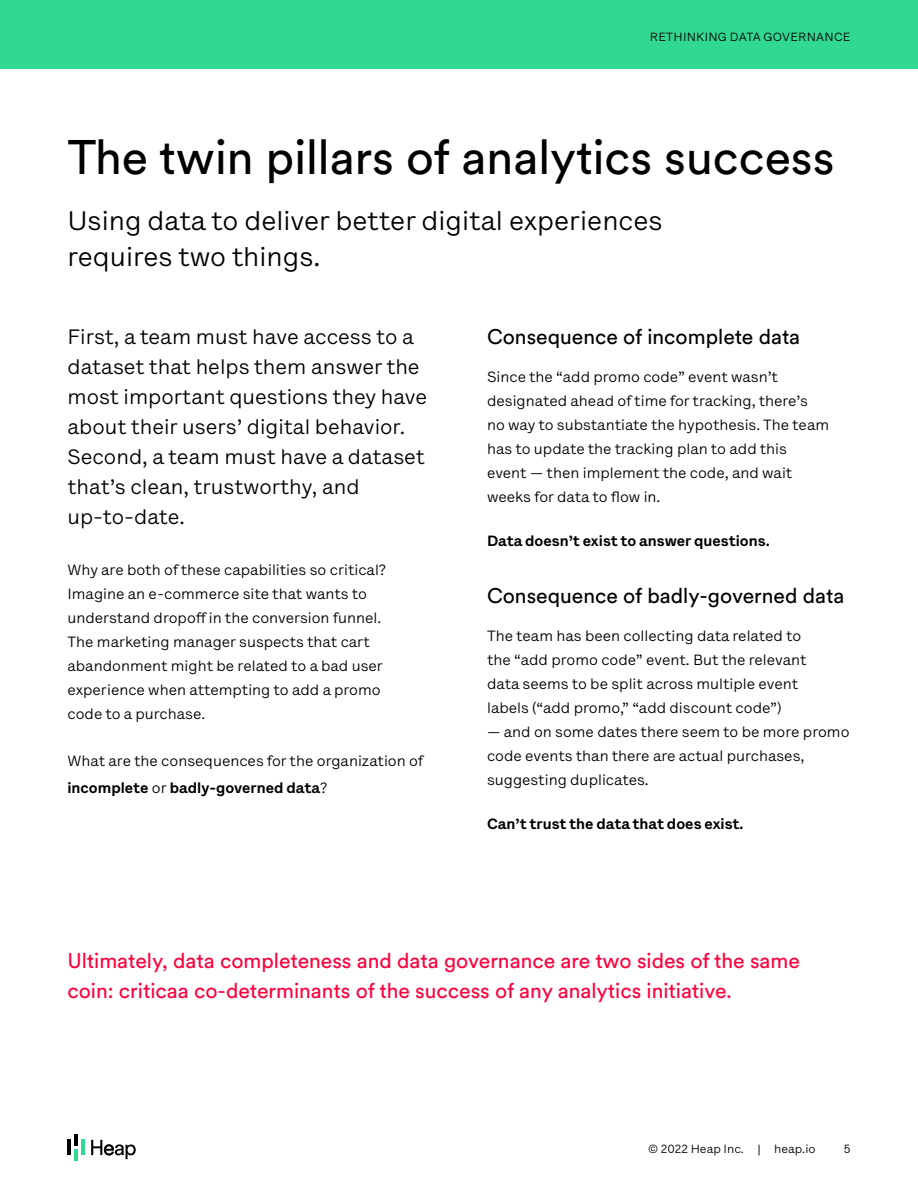
<style>
.page{position:relative;width:918px;height:1188px;background:#fff}
.page>*{position:absolute;margin:0;border:0;box-sizing:border-box;transform-origin:0 0}
.t1{font:48px "Circular XX";color:#000}
.t2{font:27px/36px "Lettera Text LL";color:#000}
.t3{font:21px/30px "Lettera Text LL";color:#000}
.t4{font:21px/30px "Circular XX";color:#ff003d}
.t5{font:21px "Circular XX";color:#000}
.t6{font:15px/24px "Lettera Text LL";color:#000}
.t7{font:700 15px "Lettera Text LL";color:#000}
.t8{font:12px "Lettera Text LL";letter-spacing:.02em;color:#000}
.t9{font:12px "Lettera Text LL";color:#000}
.s1{font-weight:700}
</style>
<div class="page">
<hr style="left:68px;top:1140px;width:3px;height:15px;background:#000">
<svg style="left:74px;top:1134px;width:3px;height:27px"></svg>
<hr style="left:81px;top:1140px;width:3px;height:15px;background:#31d891">
<svg style="left:91px;top:1140px;width:45px;height:19px"></svg>
<div style="left:0;top:0;width:918px;height:68px;background:#31d891"></div>
<p class="t8" style="left:650px;top:29px;width:202px">RETHINKING DATA GOVERNANCE</p>
<h1 class="t1" style="left:68px;top:125px;width:769px">The twin pillars of analytics success</h1>
<h2 class="t2" style="left:68px;top:202px;width:597px">Using data to deliver better digital experiences requires two things.</h2>
<h3 class="t3" style="left:68px;top:322px;width:361px">First, a team must have access to a dataset that helps them answer the most important questions they have about their users’ digital behavior.<br>Second, a team must have a dataset that’s clean, trustworthy, and up-to-date.</h3>
<p class="t6" style="left:68px;top:558px;width:320px">Why are both of these capabilities so critical?<br>Imagine an e-commerce site that wants to understand dropoff in the conversion funnel.<br>The marketing manager suspects that cart abandonment might be related to a bad user experience when attempting to add a promo code to a purchase.</p>
<p class="t6" style="left:68px;top:747px;width:357px;line-height:27px">What are the consequences for the organization of <span class="s1">incomplete</span> or <span class="s1">badly-governed data</span>?</p>
<h3 class="t5" style="left:487px;top:323px;width:315px">Consequence of incomplete data</h3>
<p class="t6" style="left:487px;top:365px;width:344px">Since the “add promo code” event wasn’t designated ahead of time for tracking, there’s no way to substantiate the hypothesis. The team has to update the tracking plan to add this event — then implement the code, and wait weeks for data to flow in.</p>
<p class="t7" style="left:487px;top:531px;width:284px">Data doesn’t exist to answer questions.</p>
<h3 class="t5" style="left:487px;top:582px;width:359px">Consequence of badly-governed data</h3>
<p class="t6" style="left:487px;top:623px;width:321px">The team has been collecting data related to the “add promo code” event. But the relevant data seems to be split across multiple event labels (“add promo,” “add discount code”)</p>
<p class="t6" style="left:487px;top:719px;width:364px">— and on some dates there seem to be more promo code events than there are actual purchases, suggesting duplicates.</p>
<p class="t7" style="left:487px;top:814px;width:258px">Can’t trust the data that does exist.</p>
<h3 class="t4" style="left:68px;top:945px;width:734px">Ultimately, data completeness and data governance are two sides of the same coin: criticaa co-determinants of the success of any analytics initiative.</h3>
<p class="t9" style="left:648px;top:1142px;width:169px">© 2022 Heap Inc. | heap.io</p>
<p class="t8" style="left:844px;top:1142px;width:8px">5</p>
</div>
